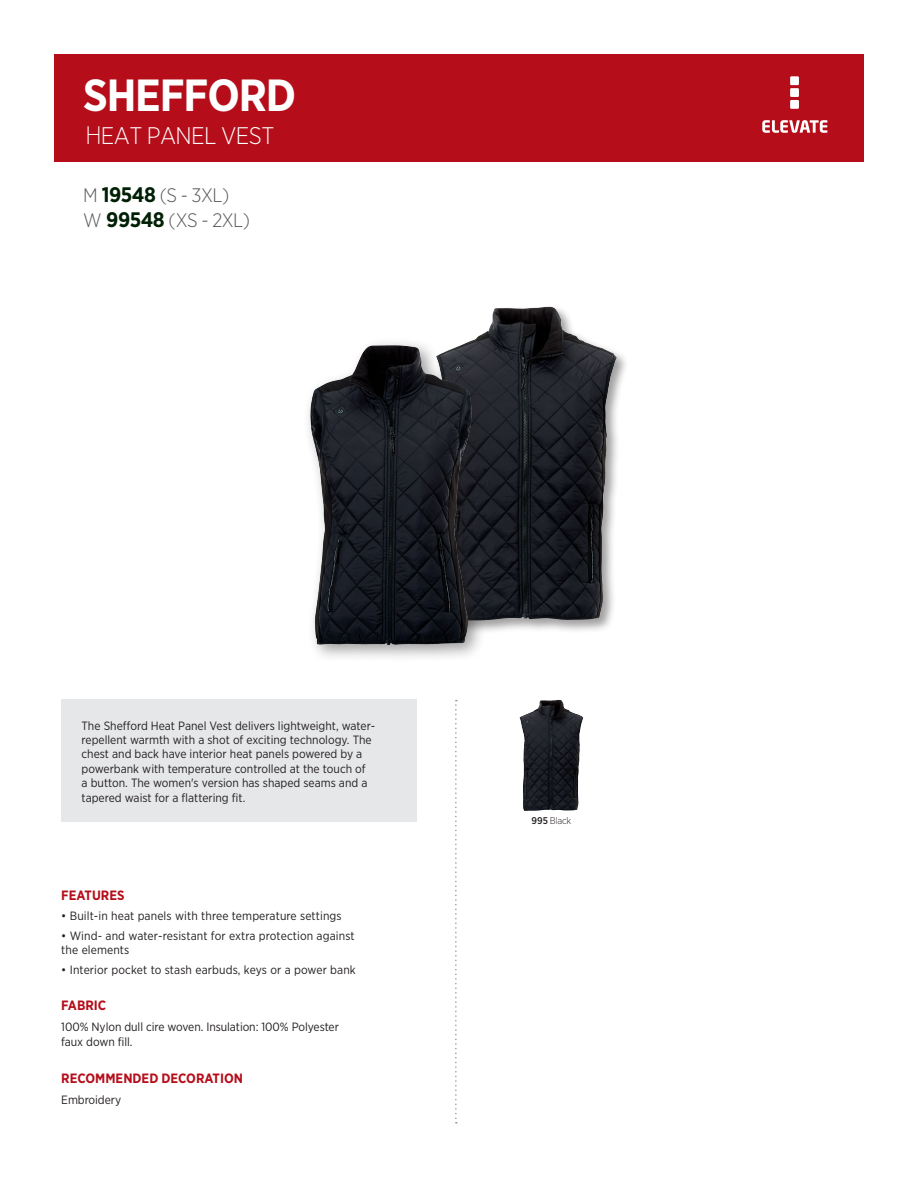
<style>
.page{position:relative;width:918px;height:1188px;background:#fff}
.page>*{position:absolute;margin:0;border:0;box-sizing:border-box;transform-origin:0 0}
.t1{font:700 45px "Gotham Narrow";letter-spacing:-.025em;color:#fff}
.t2{font:300 24px "Gotham Narrow";letter-spacing:-.025em;color:#fff}
.t3{font:300 19.5px/24.9px "Gotham Narrow";letter-spacing:-.025em;color:#57585a}
.t4{font:700 13.5px "Gotham Narrow";color:#b50e1a}
.t5{font:12px/14.4px "Gotham Narrow";color:#231f20}
.t6{font:300 9.75px "Gotham Narrow";letter-spacing:-.025em;color:#231f20}
.s1{font-family:"Neo Sans Std"}
.s2{font-weight:700;font-size:21px;color:#002005}
.s3{font-weight:500}
</style>
<div class="page">
<div style="left:434px;top:304px;width:195px;height:330px;background:#231f20;opacity:.43"></div>
<img style="left:436px;top:307px;width:181px;height:314px">
<div style="left:303px;top:338px;width:187px;height:325px;background:#231f20;opacity:.43"></div>
<img style="left:319px;top:345px;width:66px;height:42px">
<div style="left:54px;top:54px;width:810px;height:108px;background:#b50e1a"></div>
<svg style="left:455px;top:700px;width:2px;height:424px"></svg>
<svg style="left:762px;top:120px;width:65px;height:13px"></svg>
<div style="left:790px;top:100px;width:9px;height:9px;background:#fff"></div>
<div style="left:790px;top:88px;width:9px;height:9px;background:#fff"></div>
<div style="left:790px;top:76px;width:9px;height:9px;background:#fff"></div>
<img style="left:519px;top:700px;width:64px;height:111px">
<div style="left:61px;top:700px;width:356px;height:122px;background:#e6e7e9"></div>
<h1 class="t1" style="left:83px;top:66px;width:215px">SHEFFORD</h1>
<h2 class="t2" style="left:86px;top:121px;width:190px"><span class="s1">H</span>EAT PANEL VEST</h2>
<h3 class="t3" style="left:83px;top:182px;width:168px">M <span class="s2">19548</span> (S - 3XL)<br>W <span class="s2">99548</span> (XS - 2XL)</h3>
<p class="t5" style="left:82px;top:718px;width:295px">The Shefford Heat Panel Vest delivers lightweight, water&shy;repellent warmth with a shot of exciting technology. The chest and back have interior heat panels powered by a powerbank with temperature controlled at the touch of<br>a button. The women's version has shaped seams and a tapered waist for a flattering fit.</p>
<p class="t4" style="left:61px;top:886px;width:65px">FEATURES</p>
<p class="t5" style="left:61px;top:908px;width:282px">• Built-in heat panels with three temperature settings</p>
<p class="t5" style="left:61px;top:929px;width:295px;line-height:13.5px">• Wind- and water-resistant for extra protection against the elements</p>
<p class="t5" style="left:61px;top:962px;width:296px">• Interior pocket to stash earbuds, keys or a power bank</p>
<p class="t4" style="left:61px;top:997px;width:46px">FABRIC</p>
<p class="t5" style="left:61px;top:1019px;width:279px;line-height:15px">100% Nylon dull cire woven. Insulation: 100% Polyester faux down fill.</p>
<p class="t4" style="left:61px;top:1069px;width:183px">RECOMMENDED DECORATION</p>
<p class="t5" style="left:61px;top:1092px;width:61px">Embroidery</p>
<p class="t6" style="left:532px;top:814px;width:41px"><span class="s3">995</span> Black</p>
</div>
